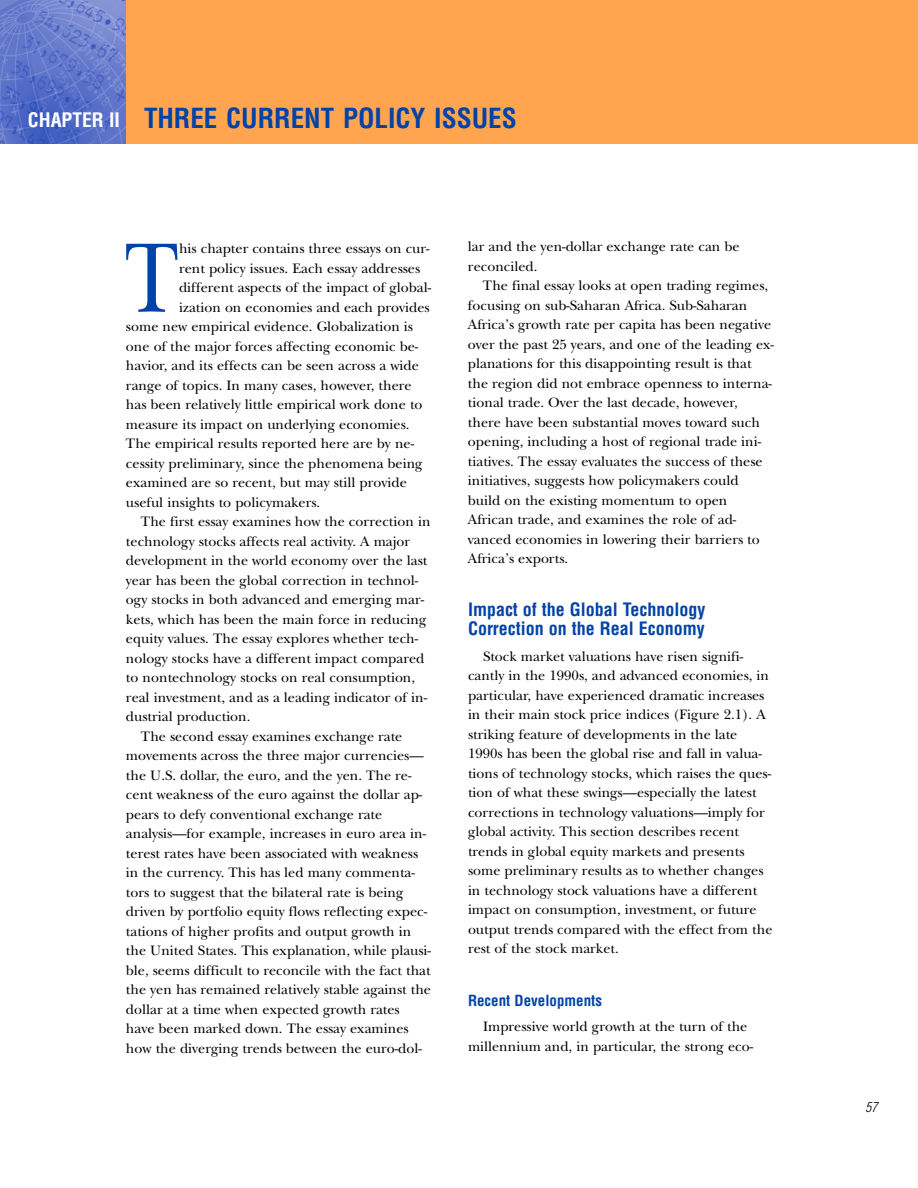
<style>
.page{position:relative;width:918px;height:1188px;background:#fff}
.page>*{position:absolute;margin:0;border:0;box-sizing:border-box;transform-origin:0 0}
.t1{font:102.9px "New Baskerville";color:#0043a8;scale:.8 1}
.t2{font:700 condensed 27px "Helvetica";color:#0043a8}
.t3{font:700 condensed 18px/19.5px "Helvetica";color:#0043a8}
.t4{font:700 condensed 15px "Helvetica";color:#0043a8}
.t5{font:14.25px/19.5px "New Baskerville";color:#000}
.t6{font:italic 300 condensed 13.5px "Helvetica";color:#000}
.s1{font-size:19.5px;color:#fff}
</style>
<div class="page">
<div style="left:126px;top:0;width:792px;height:144px;background:#ffa550"></div>
<img style="left:0;top:0;width:126px;height:144px">
<h2 class="t2" style="left:28px;top:108px;width:490px"><span class="s1">CHAPTER II</span> THREE CURRENT POLICY ISSUES</h2>
<h1 class="t1" style="left:125px;top:241px;width:69px">T</h1>
<p class="t5" style="left:179px;top:241px;width:252px">his chapter contains three essays on cur-</p>
<p class="t5" style="left:179px;top:260px;width:243px">rent policy issues. Each essay addresses</p>
<p class="t5" style="left:179px;top:280px;width:254px">different aspects of the impact of global-</p>
<p class="t5" style="left:179px;top:299px;width:252px">ization on economies and each provides</p>
<p class="t5" style="left:126px;top:319px;width:289px">some new empirical evidence. Globalization is</p>
<p class="t5" style="left:126px;top:338px;width:294px">one of the major forces affecting economic be-</p>
<p class="t5" style="left:126px;top:358px;width:295px">havior, and its effects can be seen across a wide</p>
<p class="t5" style="left:126px;top:377px;width:287px">range of topics. In many cases, however, there</p>
<p class="t5" style="left:126px;top:397px;width:298px">has been relatively little empirical work done to</p>
<p class="t5" style="left:126px;top:416px;width:285px">measure its impact on underlying economies.</p>
<p class="t5" style="left:126px;top:436px;width:290px">The empirical results reported here are by ne-</p>
<p class="t5" style="left:126px;top:455px;width:298px">cessity preliminary, since the phenomena being</p>
<p class="t5" style="left:126px;top:475px;width:282px">examined are so recent, but may still provide</p>
<p class="t5" style="left:126px;top:494px;width:196px">useful insights to policymakers.</p>
<p class="t5" style="left:141px;top:514px;width:291px">The first essay examines how the correction in</p>
<p class="t5" style="left:126px;top:533px;width:286px">technology stocks affects real activity. A major</p>
<p class="t5" style="left:126px;top:553px;width:303px">development in the world economy over the last</p>
<p class="t5" style="left:126px;top:572px;width:294px">year has been the global correction in technol-</p>
<p class="t5" style="left:126px;top:592px;width:300px">ogy stocks in both advanced and emerging mar-</p>
<p class="t5" style="left:126px;top:611px;width:302px">kets, which has been the main force in reducing</p>
<p class="t5" style="left:126px;top:631px;width:294px">equity values. The essay explores whether tech-</p>
<p class="t5" style="left:126px;top:650px;width:300px">nology stocks have a different impact compared</p>
<p class="t5" style="left:126px;top:670px;width:291px">to nontechnology stocks on real consumption,</p>
<p class="t5" style="left:126px;top:689px;width:303px">real investment, and as a leading indicator of in-</p>
<p class="t5" style="left:126px;top:708px;width:126px">dustrial production.</p>
<p class="t5" style="left:141px;top:728px;width:263px">The second essay examines exchange rate</p>
<p class="t5" style="left:126px;top:747px;width:299px">movements across the three major currencies—</p>
<p class="t5" style="left:126px;top:767px;width:287px">the U.S. dollar, the euro, and the yen. The re-</p>
<p class="t5" style="left:126px;top:786px;width:298px">cent weakness of the euro against the dollar ap-</p>
<p class="t5" style="left:126px;top:806px;width:258px">pears to defy conventional exchange rate</p>
<p class="t5" style="left:126px;top:825px;width:302px">analysis—for example, increases in euro area in-</p>
<p class="t5" style="left:126px;top:845px;width:294px">terest rates have been associated with weakness</p>
<p class="t5" style="left:126px;top:864px;width:290px">in the currency. This has led many commenta-</p>
<p class="t5" style="left:126px;top:884px;width:279px">tors to suggest that the bilateral rate is being</p>
<p class="t5" style="left:126px;top:903px;width:303px">driven by portfolio equity flows reflecting expec-</p>
<p class="t5" style="left:126px;top:923px;width:287px">tations of higher profits and output growth in</p>
<p class="t5" style="left:126px;top:942px;width:307px">the United States. This explanation, while plausi-</p>
<p class="t5" style="left:126px;top:962px;width:306px">ble, seems difficult to reconcile with the fact that</p>
<p class="t5" style="left:126px;top:981px;width:307px">the yen has remained relatively stable against the</p>
<p class="t5" style="left:126px;top:1001px;width:275px">dollar at a time when expected growth rates</p>
<p class="t5" style="left:126px;top:1020px;width:284px">have been marked down. The essay examines</p>
<p class="t5" style="left:126px;top:1040px;width:297px">how the diverging trends between the euro-dol-</p>
<p class="t5" style="left:468px;top:239px;width:273px">lar and the yen-dollar exchange rate can be reconciled.</p>
<p class="t5" style="left:468px;top:278px;width:308px;text-indent:15px">The final essay looks at open trading regimes, focusing on sub-Saharan Africa. Sub-Saharan Africa’s growth rate per capita has been negative over the past 25 years, and one of the leading ex&shy;planations for this disappointing result is that the region did not embrace openness to interna&shy;tional trade. Over the last decade, however, there have been substantial moves toward such opening, including a host of regional trade ini&shy;tiatives. The essay evaluates the success of these initiatives, suggests how policymakers could build on the existing momentum to open African trade, and examines the role of ad&shy;vanced economies in lowering their barriers to Africa’s exports.</p>
<p class="t3" style="left:468px;top:601px;width:239px">Impact of the Global Technology<br>Correction on the Real Economy</p>
<p class="t5" style="left:468px;top:648px;width:306px;text-indent:15px">Stock market valuations have risen signifi&shy;cantly in the 1990s, and advanced economies, in particular, have experienced dramatic increases in their main stock price indices (Figure 2.1). A striking feature of developments in the late 1990s has been the global rise and fall in valua&shy;tions of technology stocks, which raises the ques&shy;tion of what these swings—especially the latest corrections in technology valuations—imply for global activity. This section describes recent trends in global equity markets and presents some preliminary results as to whether changes in technology stock valuations have a different impact on consumption, investment, or future output trends compared with the effect from the rest of the stock market.</p>
<p class="t4" style="left:468px;top:994px;width:136px">Recent Developments</p>
<p class="t5" style="left:468px;top:1019px;width:287px;text-indent:15px">Impressive world growth at the turn of the millennium and, in particular, the strong eco-</p>
<p class="t6" style="left:866px;top:1102px;width:13px">57</p>
</div>
